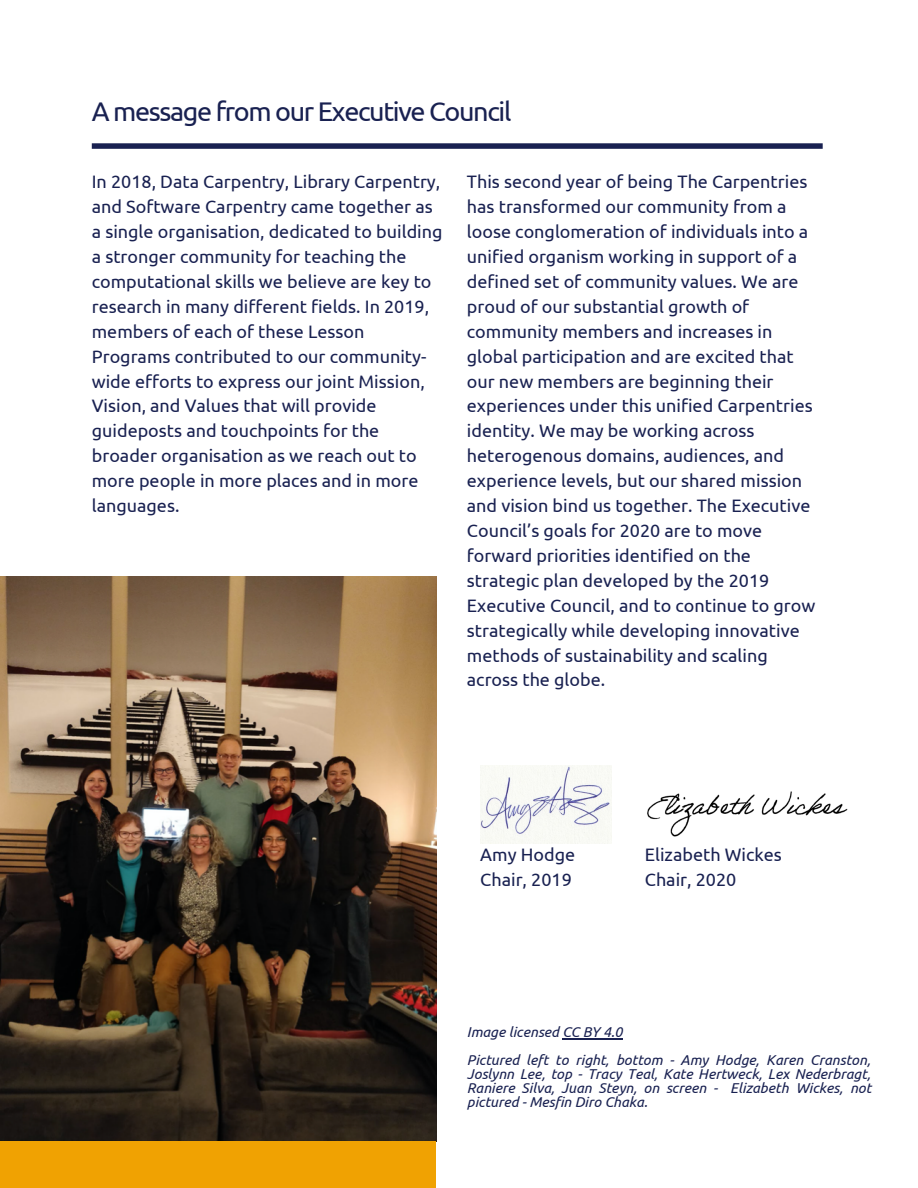
<style>
.page{position:relative;width:918px;height:1188px;background:#fff}
.page>*{position:absolute;margin:0;border:0;box-sizing:border-box;transform-origin:0 0}
.t1{font:27px "Ubuntu";letter-spacing:-.05em;color:#192151}
.t2{font:18px/24.9px "Ubuntu";color:#192151}
.t3{font:italic 14.25px/14px "Ubuntu";color:#192151}
</style>
<div class="page">
<svg style="left:92px;top:143px;width:731px;height:6px;background:#2b325e"></svg>
<img style="left:0;top:577px;width:436px;height:564px">
<hr style="left:562px;top:1038px;width:61px;height:2px;background:#192151">
<img style="left:647px;top:791px;width:201px;height:46px">
<img style="left:480px;top:765px;width:132px;height:79px">
<div style="left:0;top:1142px;width:436px;height:46px;background:#f0a202"></div>
<h1 class="t1" style="left:92px;top:95px;width:421px">A message from our Executive Council</h1>
<p class="t2" style="left:92px;top:169px;width:352px">In 2018, Data Carpentry, Library Carpentry, and Software Carpentry came together as a single organisation, dedicated to building a stronger community for teaching the computational skills we believe are key to research in many different fields. In 2019, members of each of these Lesson Programs contributed to our community&shy;wide efforts to express our joint Mission, Vision, and Values that will provide guideposts and touchpoints for the broader organisation as we reach out to more people in more places and in more languages.</p>
<p class="t2" style="left:467px;top:169px;width:350px">This second year of being The Carpentries has transformed our community from a loose conglomeration of individuals into a unified organism working in support of a defined set of community values. We are proud of our substantial growth of community members and increases in global participation and are excited that our new members are beginning their experiences under this unified Carpentries identity. We may be working across heterogenous domains, audiences, and experience levels, but our shared mission and vision bind us together. The Executive Council’s goals for 2020 are to move forward priorities identified on the strategic plan developed by the 2019<br>Executive Council, and to continue to grow strategically while developing innovative methods of sustainability and scaling across the globe.</p>
<p class="t2" style="left:480px;top:842px;width:96px">Amy Hodge<br>Chair, 2019</p>
<p class="t2" style="left:645px;top:842px;width:139px">Elizabeth Wickes<br>Chair, 2020</p>
<p class="t3" style="left:467px;top:1018px;width:405px;line-height:27.9px">Image licensed CC BY 4.0<br>Pictured left to right, bottom - Amy Hodge, Karen Cranston,</p>
<p class="t3" style="left:467px;top:1067px;width:406px;text-align:justify">Joslynn Lee, top - Tracy Teal, Kate Hertweck, Lex Nederbragt, Raniere Silva, Juan Steyn, on screen - Elizabeth Wickes, not pictured - Mesfin Diro Chaka.</p>
</div>
